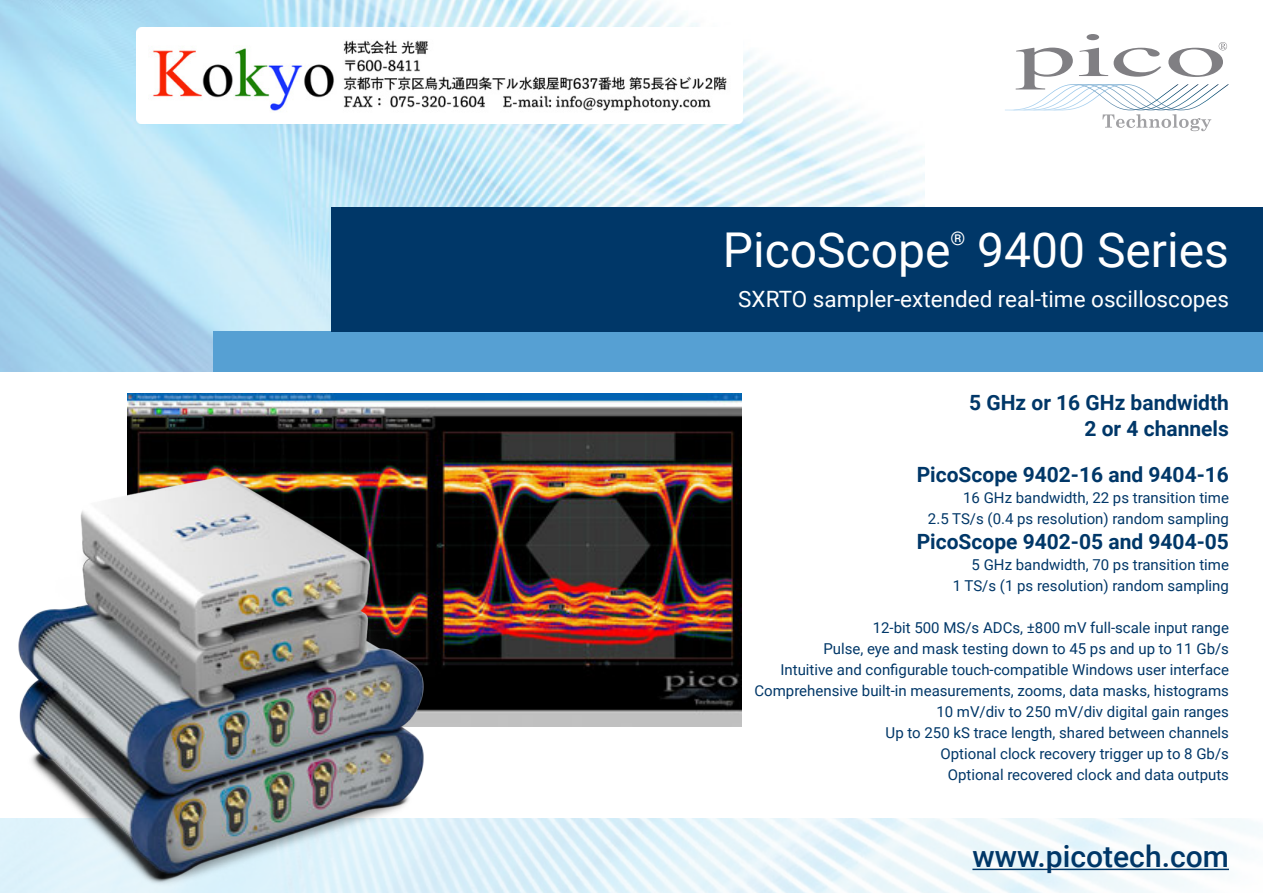
<style>
.page{position:relative;width:1263px;height:893px;background:#fff}
.page>*{position:absolute;margin:0;border:0;box-sizing:border-box;transform-origin:0 0}
.t1{font:48px "Roboto";color:#fff}
.t2{font:500 30px "Roboto";color:#003768}
.t3{font:22.5px "Roboto";color:#fff}
.t4{font:700 21px/25.2px "Roboto";color:#003768;text-align:right}
.t5{font:18.9px "Roboto";color:#fff}
.t6{font:15px/21px "Roboto";color:#003768;text-align:right}
</style>
<div class="page">
<img style="left:499px;top:819px;width:760px;height:74px">
<img style="left:0;top:0;width:925px;height:371px">
<div style="left:213px;top:331px;width:1050px;height:40px;background:#56a0d3"></div>
<div style="left:332px;top:207px;width:931px;height:125px;background:#003768"></div>
<hr style="left:972px;top:869px;width:257px;height:1px;background:#003768">
<img style="left:127px;top:393px;width:614px;height:333px">
<svg style="left:1005px;top:34px;width:224px;height:97px"></svg>
<img style="left:0;top:431px;width:499px;height:462px">
<img style="left:137px;top:28px;width:606px;height:96px">
<h1 class="t1" style="left:723px;top:217px;width:229px">PicoScope</h1>
<p class="t5" style="left:950px;top:225px;width:16px">®</p>
<h1 class="t1" style="left:977px;top:217px;width:253px">9400 Series</h1>
<h3 class="t3" style="left:738px;top:283px;width:492px">SXRTO sampler-extended real-time oscilloscopes</h3>
<h3 class="t4" style="left:969px;top:389px;width:261px">5 GHz or 16 GHz bandwidth<br>2 or 4 channels</h3>
<h3 class="t4" style="left:917px;top:461px;width:314px">PicoScope 9402-16 and 9404-16</h3>
<p class="t6" style="left:928px;top:486px;width:303px">16 GHz bandwidth, 22 ps transition time<br>2.5 TS/s (0.4 ps resolution) random sampling</p>
<h3 class="t4" style="left:917px;top:528px;width:314px">PicoScope 9402-05 and 9404-05</h3>
<p class="t6" style="left:953px;top:554px;width:278px">5 GHz bandwidth, 70 ps transition time<br>1 TS/s (1 ps resolution) random sampling</p>
<p class="t6" style="left:754px;top:617px;width:476px">12-bit 500 MS/s ADCs, ±800 mV full-scale input range<br>Pulse, eye and mask testing down to 45 ps and up to 11 Gb/s<br>Intuitive and configurable touch-compatible Windows user interface Comprehensive built-in measurements, zooms, data masks, histograms 10 mV/div to 250 mV/div digital gain ranges<br>Up to 250 kS trace length, shared between channels<br>Optional clock recovery trigger up to 8 Gb/s<br>Optional recovered clock and data outputs</p>
<h2 class="t2" style="left:972px;top:835px;width:258px">www.picotech.com</h2>
</div>
